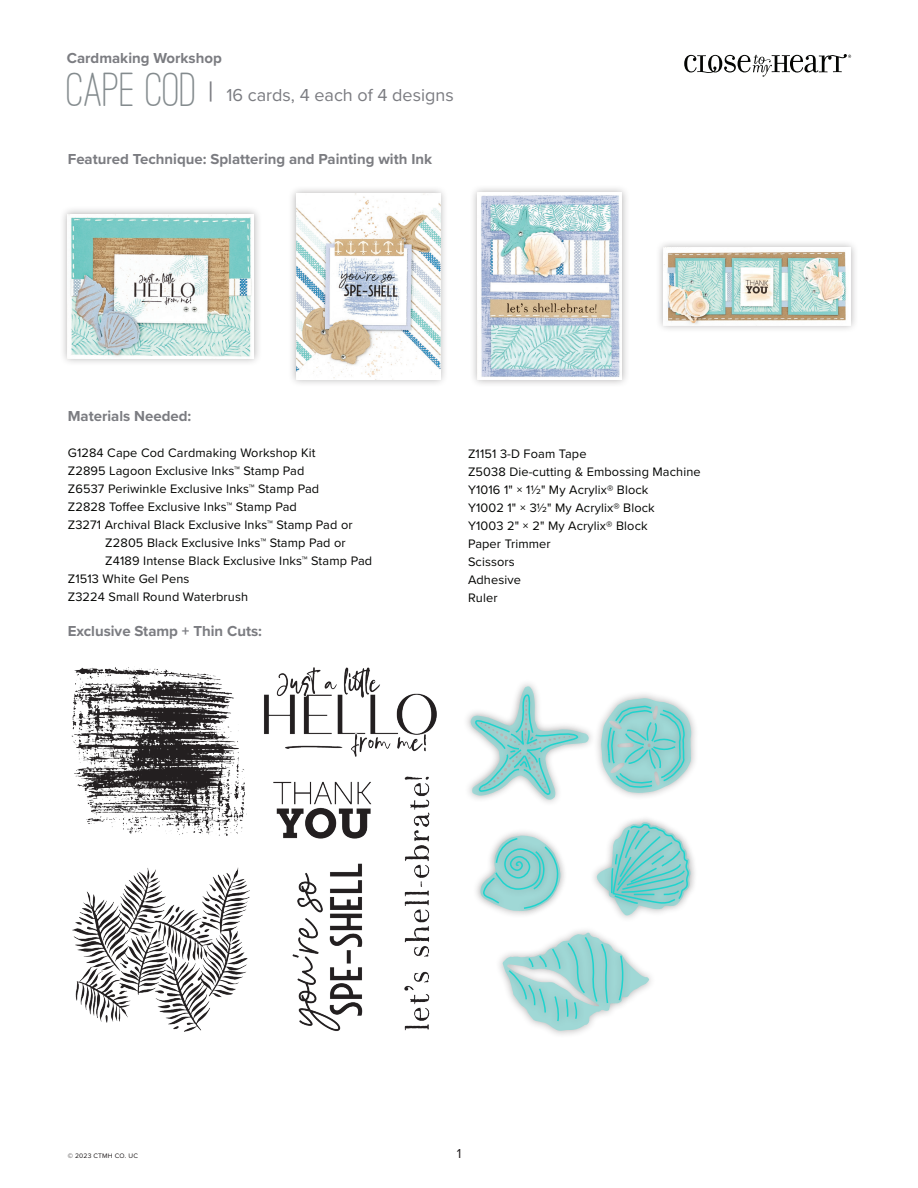
<style>
.page{position:relative;width:918px;height:1188px;background:#fff}
.page>*{position:absolute;margin:0;border:0;box-sizing:border-box;transform-origin:0 0}
.t1{font:18px "Proxima Nova";color:#7b7c81}
.pattern_name{font:700 15px "Proxima Nova";color:#7b7c81}
.t2{font:13.5px "Proxima Nova";color:#231f20}
.t3{font:12.75px "Proxima Nova";letter-spacing:.01em;color:#040503}
.t4{font:6.75px "Proxima Nova";letter-spacing:.025em;color:#231f20}
.s1{font-family:"Ostrich Sans Rounded";font-weight:500;font-size:49.5px;color:#848b8e}
.s2{font-size:28.5px}
</style>
<div class="page">
<svg style="left:684px;top:54px;width:167px;height:23px"></svg>
<div style="left:59px;top:206px;width:203px;height:161px;background:#231f20;opacity:.35"></div>
<img style="left:68px;top:214px;width:186px;height:144px">
<div style="left:288px;top:185px;width:160px;height:202px;background:#231f20;opacity:.35"></div>
<img style="left:296px;top:193px;width:144px;height:186px">
<div style="left:656px;top:239px;width:203px;height:94px;background:#231f20;opacity:.35"></div>
<img style="left:664px;top:247px;width:186px;height:78px">
<div style="left:469px;top:185px;width:161px;height:203px;background:#231f20;opacity:.35"></div>
<img style="left:478px;top:193px;width:144px;height:187px">
<img style="left:71px;top:667px;width:366px;height:365px">
<div style="left:467px;top:687px;width:229px;height:342px;background:#231f20;opacity:.35"></div>
<svg style="left:471px;top:692px;width:219px;height:335px"></svg>
<p class="pattern_name" style="left:67px;top:47px;width:157px">Cardmaking Workshop</p>
<p class="t1" style="left:67px;top:82px;width:389px"><span class="s1">CAPE COD</span> <span class="s2">|</span> 16 cards, 4 each of 4 designs</p>
<p class="pattern_name" style="left:68px;top:148px;width:366px">Featured Technique: Splattering and Painting with Ink</p>
<p class="pattern_name" style="left:68px;top:405px;width:125px">Materials Needed:</p>
<p class="t3" style="left:68px;top:444px;width:249px">G1284 Cape Cod Cardmaking Workshop Kit</p>
<p class="t3" style="left:68px;top:462px;width:238px">Z2895 Lagoon Exclusive Inks™ Stamp Pad</p>
<p class="t3" style="left:68px;top:480px;width:253px">Z6537 Periwinkle Exclusive Inks™ Stamp Pad</p>
<p class="t3" style="left:68px;top:498px;width:231px">Z2828 Toffee Exclusive Inks™ Stamp Pad</p>
<p class="t3" style="left:68px;top:516px;width:286px">Z3271 Archival Black Exclusive Inks™ Stamp Pad or</p>
<p class="t3" style="left:105px;top:534px;width:242px">Z2805 Black Exclusive Inks™ Stamp Pad or</p>
<p class="t3" style="left:105px;top:552px;width:268px">Z4189 Intense Black Exclusive Inks™ Stamp Pad</p>
<p class="t3" style="left:68px;top:570px;width:123px">Z1513 White Gel Pens</p>
<p class="t3" style="left:68px;top:588px;width:182px">Z3224 Small Round Waterbrush</p>
<p class="pattern_name" style="left:68px;top:620px;width:196px">Exclusive Stamp + Thin Cuts:</p>
<p class="t3" style="left:468px;top:444px;width:120px">Z1151 3-D Foam Tape</p>
<p class="t3" style="left:468px;top:462px;width:234px">Z5038 Die-cutting &amp; Embossing Machine</p>
<p class="t3" style="left:468px;top:480px;width:182px">Y1016 1" × 1½" My Acrylix® Block</p>
<p class="t3" style="left:468px;top:498px;width:188px">Y1002 1" × 3½" My Acrylix® Block</p>
<p class="t3" style="left:468px;top:516px;width:181px">Y1003 2" × 2" My Acrylix® Block</p>
<p class="t3" style="left:468px;top:534px;width:84px">Paper Trimmer</p>
<p class="t3" style="left:468px;top:552px;width:48px">Scissors</p>
<p class="t3" style="left:468px;top:570px;width:55px">Adhesive</p>
<p class="t3" style="left:468px;top:588px;width:31px">Ruler</p>
<p class="t4" style="left:68px;top:1151px;width:72px">© 2023 CTMH CO. UC</p>
<p class="t2" style="left:457px;top:1144px;width:6px">1</p>
</div>
